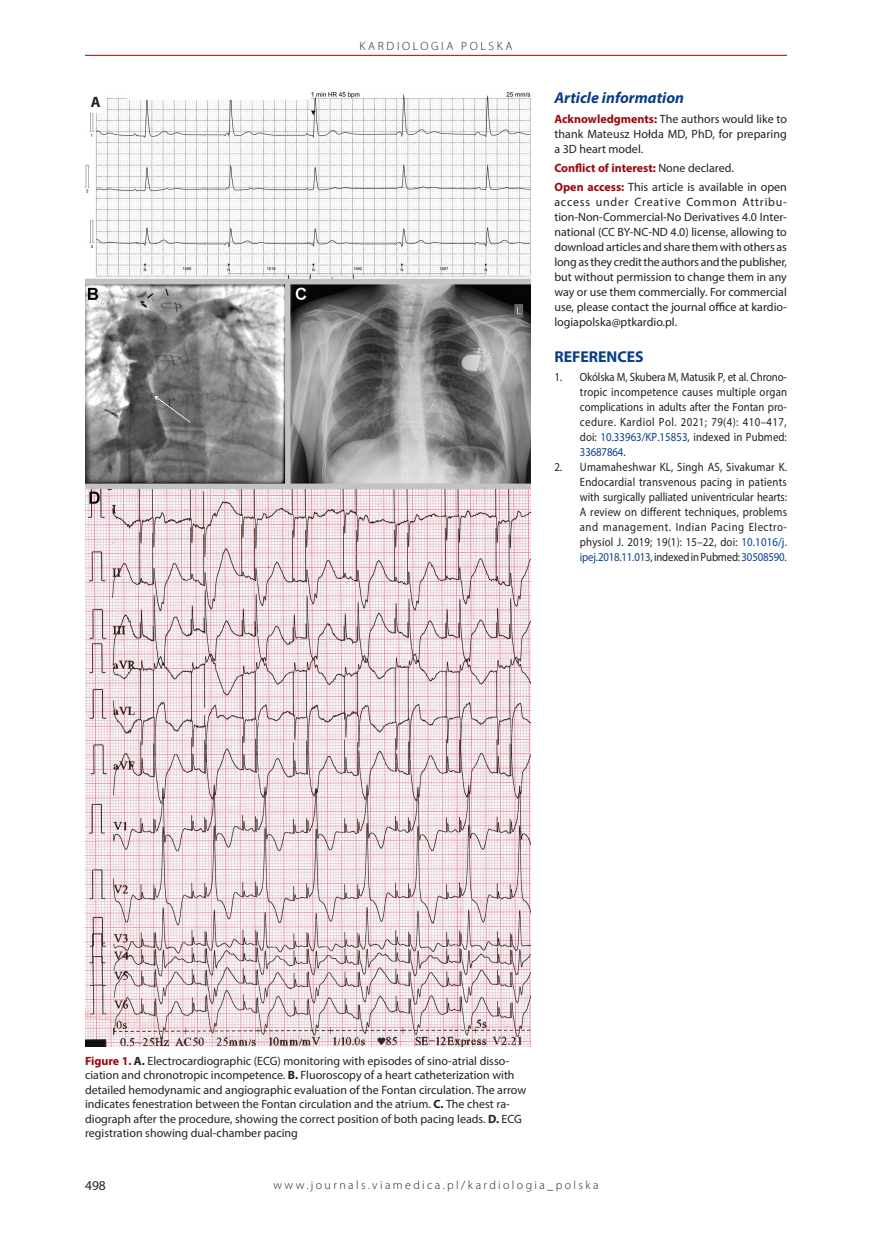
<style>
.page{position:relative;width:872px;height:1234px;background:#fff}
.page>*{position:absolute;margin:0;border:0;box-sizing:border-box;transform-origin:0 0}
.t1{font:italic 700 15.75px "Myriad Pro";color:#083e89}
.t2{font:700 15.75px "Myriad Pro";color:#083e89}
.t3{font:700 15px "Myriad Pro";color:#231f20}
.t4{font:13.5px "Myriad Pro";color:#231f20}
.t5{font:12px/15px "Myriad Pro";color:#231f20;text-align:justify}
.t6{font:12px/15px "Myriad Pro";color:#231f20;text-align:justify;scale:.9 1}
.t7{font:300 12px "Myriad Pro";letter-spacing:.2em;color:#231f20}
.t8{font:300 12px "Myriad Pro";letter-spacing:.22em;color:#231f20}
.s1{font-weight:700;color:#9d070d}
.s2{color:#083e89}
.s3{font-weight:700}
</style>
<div class="page">
<hr style="left:85px;top:55px;width:702px;height:1px;background:#9d070d">
<img style="left:85px;top:92px;width:445px;height:954px">
<div style="left:85px;top:91px;width:21px;height:22px;background:#fff"></div>
<div style="left:127px;top:91px;width:183px;height:9px;background:#fff"></div>
<p class="t3" style="left:91px;top:92px;width:11px">A</p>
<p class="t8" style="left:359px;top:40px;width:154px">KARDIOLOGIA POLSKA</p>
<h1 class="t1" style="left:554px;top:88px;width:131px">Article information</h1>
<p class="t5" style="left:554px;top:111px;width:234px"><span class="s1">Acknowledgments:</span> The authors would like to thank Mateusz Hołda MD, PhD, for preparing a 3D heart model.</p>
<p class="t5" style="left:554px;top:158px;width:234px;line-height:19.2px"><span class="s1">Conflict of interest:</span> None declared.<br><span class="s1">Open access:</span> This article is available in open</p>
<p class="t5" style="left:554px;top:194px;width:234px">access under Creative Common Attribu&shy;tion-Non-Commercial-No Derivatives 4.0 Inter&shy;national (CC BY-NC-ND 4.0) license, allowing to download articles and share them with others as long as they credit the authors and the publisher, but without permission to change them in any way or use them commercially. For commercial use, please contact the journal office at kardio&shy;logiapolska@ptkardio.pl.</p>
<h1 class="t2" style="left:554px;top:346px;width:91px">REFERENCES</h1>
<p class="t6" style="left:580px;top:369px;width:232px;text-indent:-26px">1. Okólska M, Skubera M, Matusik P, et al. Chrono&shy;tropic incompetence causes multiple organ complications in adults after the Fontan pro&shy;cedure. Kardiol Pol. 2021; 79(4): 410–417, doi: <span class="s2">10.33963/KP.15853</span>, indexed in Pubmed:<br><span class="s2">33687864</span>.</p>
<p class="t6" style="left:580px;top:459px;width:232px;text-indent:-26px">2. Umamaheshwar KL, Singh AS, Sivakumar K.<br>Endocardial transvenous pacing in patients with surgically palliated univentricular hearts:<br>A review on different techniques, problems and management. Indian Pacing Electro&shy;physiol J. 2019; 19(1): 15–22, doi: <span class="s2">10.1016/j. ipej.2018.11.013</span>, indexed in Pubmed: <span class="s2">30508590</span>.</p>
<p class="t5" style="left:85px;top:1053px;width:442px;line-height:14.4px;text-align:left"><span class="s1">Figure 1.</span> <span class="s3">A.</span> Electrocardiographic (ECG) monitoring with episodes of sino-atrial disso&shy;ciation and chronotropic incompetence. <span class="s3">B.</span> Fluoroscopy of a heart catheterization with detailed hemodynamic and angiographic evaluation of the Fontan circulation. The arrow indicates fenestration between the Fontan circulation and the atrium. <span class="s3">C.</span> The chest ra&shy;diograph after the procedure, showing the correct position of both pacing leads. <span class="s3">D.</span> ECG registration showing dual-chamber pacing</p>
<p class="t4" style="left:85px;top:1176px;width:22px">498</p>
<p class="t7" style="left:273px;top:1177px;width:327px">www.journals.viamedica.pl/kardiologia_polska</p>
</div>
